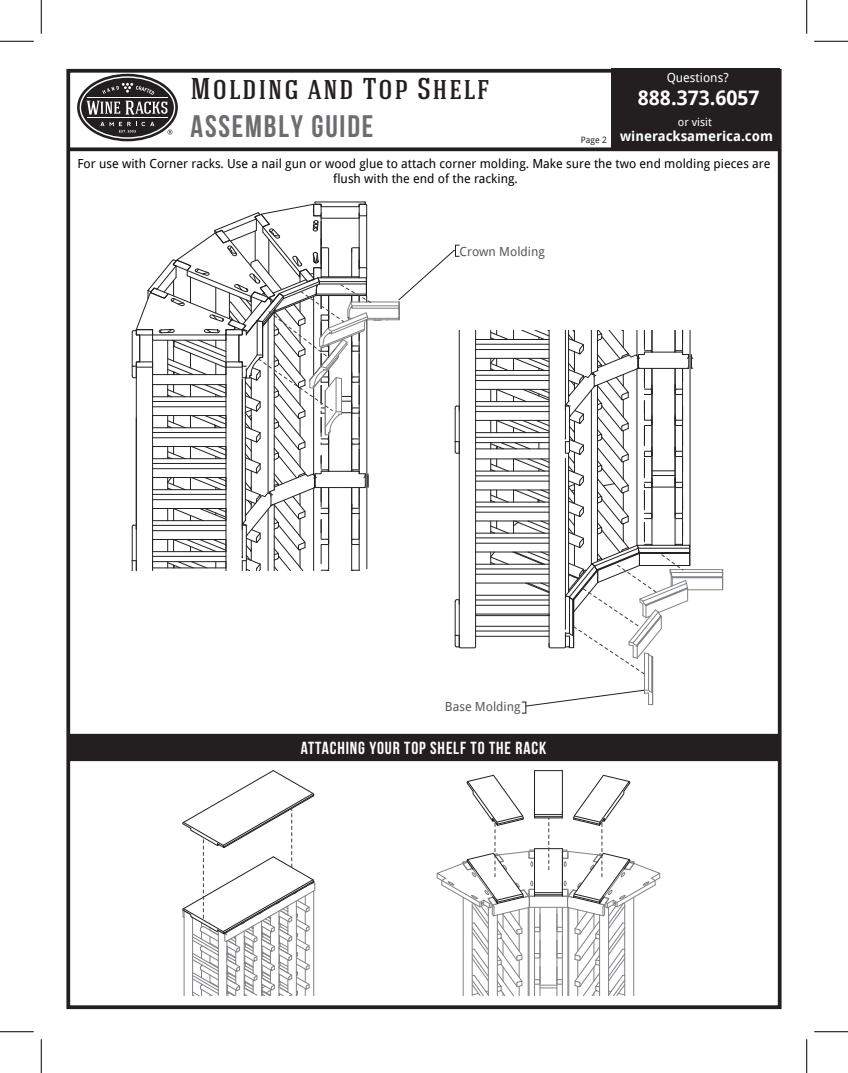
<style>
.page{position:relative;width:848px;height:1073px;background:#fff}
.page>*{position:absolute;margin:0;border:0;box-sizing:border-box;transform-origin:0 0}
.t1{font:31.12px "Bebas Neue";letter-spacing:.06em;color:#6c6d70}
.t2{font:500 30px "Hagin Caps";letter-spacing:.05em;color:#231f20}
.t3{font:700 20px "Droid Sans";color:#fff}
.t4{font:17.5px "Bebas Neue";letter-spacing:.05em;color:#fff}
.t5{font:700 13.75px "Droid Sans";color:#fff}
.t6{font:12.5px/15px "Droid Sans";color:#040503;text-align:center}
.t7{font:12.5px "Droid Sans";color:#57585a}
.t8{font:12.5px "Droid Sans";color:#fff}
.t9{font:11.25px "Droid Sans";color:#fff}
.t10{font:8.75px "Droid Sans";color:#231f20}
</style>
<div class="page">
<div style="left:68px;top:734px;width:712px;height:27px;background:#231f20"></div>
<div style="left:66px;top:69px;width:715px;height:940px;border:4px solid #231f20"></div>
<svg style="left:68px;top:147px;width:711px;height:4px;background:#373434"></svg>
<svg style="left:77px;top:74px;width:101px;height:67px"></svg>
<div style="left:611px;top:68px;width:168px;height:81px;background:#231f20"></div>
<div style="left:455px;top:245px;width:5px;height:11px;border:1px solid #231f20"></div>
<svg style="left:182px;top:770px;width:133px;height:226px"></svg>
<svg style="left:436px;top:770px;width:224px;height:226px"></svg>
<hr style="left:475px;top:615px;width:74px;height:1px;background:#231f20">
<hr style="left:459px;top:330px;width:1px;height:317px;background:#231f20">
<hr style="left:475px;top:330px;width:1px;height:313px;background:#231f20">
<hr style="left:455px;top:601px;width:1px;height:34px;background:#231f20">
<svg style="left:454px;top:635px;width:22px;height:13px"></svg>
<svg style="left:454px;top:599px;width:6px;height:5px"></svg>
<hr style="left:455px;top:408px;width:1px;height:33px;background:#231f20">
<svg style="left:454px;top:441px;width:6px;height:13px"></svg>
<svg style="left:454px;top:405px;width:6px;height:6px"></svg>
<hr style="left:475px;top:595px;width:74px;height:1px;background:#231f20">
<hr style="left:475px;top:605px;width:74px;height:1px;background:#231f20">
<hr style="left:475px;top:599px;width:74px;height:1px;background:#231f20">
<hr style="left:475px;top:626px;width:74px;height:1px;background:#231f20">
<hr style="left:475px;top:636px;width:74px;height:1px;background:#231f20">
<hr style="left:475px;top:630px;width:74px;height:1px;background:#231f20">
<hr style="left:475px;top:564px;width:74px;height:1px;background:#231f20">
<hr style="left:475px;top:574px;width:74px;height:1px;background:#231f20">
<hr style="left:475px;top:568px;width:74px;height:1px;background:#231f20">
<hr style="left:475px;top:533px;width:74px;height:1px;background:#231f20">
<hr style="left:475px;top:543px;width:74px;height:1px;background:#231f20">
<hr style="left:475px;top:537px;width:74px;height:1px;background:#231f20">
<hr style="left:475px;top:502px;width:74px;height:1px;background:#231f20">
<hr style="left:475px;top:512px;width:74px;height:1px;background:#231f20">
<hr style="left:475px;top:506px;width:74px;height:1px;background:#231f20">
<hr style="left:475px;top:471px;width:74px;height:1px;background:#231f20">
<hr style="left:475px;top:481px;width:74px;height:1px;background:#231f20">
<hr style="left:475px;top:475px;width:74px;height:1px;background:#231f20">
<hr style="left:475px;top:432px;width:74px;height:1px;background:#231f20">
<hr style="left:475px;top:442px;width:74px;height:1px;background:#231f20">
<hr style="left:475px;top:437px;width:74px;height:1px;background:#231f20">
<hr style="left:475px;top:401px;width:74px;height:1px;background:#231f20">
<hr style="left:475px;top:411px;width:74px;height:1px;background:#231f20">
<hr style="left:475px;top:406px;width:74px;height:1px;background:#231f20">
<hr style="left:475px;top:370px;width:74px;height:1px;background:#231f20">
<hr style="left:475px;top:380px;width:74px;height:1px;background:#231f20">
<hr style="left:475px;top:375px;width:74px;height:1px;background:#231f20">
<hr style="left:475px;top:339px;width:74px;height:1px;background:#231f20">
<hr style="left:475px;top:349px;width:74px;height:1px;background:#231f20">
<hr style="left:475px;top:344px;width:74px;height:1px;background:#231f20">
<hr style="left:475px;top:582px;width:74px;height:1px;background:#231f20">
<hr style="left:475px;top:613px;width:74px;height:1px;background:#231f20">
<hr style="left:475px;top:551px;width:74px;height:1px;background:#231f20">
<hr style="left:475px;top:520px;width:74px;height:1px;background:#231f20">
<hr style="left:475px;top:489px;width:74px;height:1px;background:#231f20">
<hr style="left:475px;top:458px;width:74px;height:1px;background:#231f20">
<hr style="left:475px;top:448px;width:74px;height:1px;background:#231f20">
<hr style="left:475px;top:420px;width:74px;height:1px;background:#231f20">
<hr style="left:475px;top:389px;width:74px;height:1px;background:#231f20">
<hr style="left:475px;top:358px;width:74px;height:1px;background:#231f20">
<svg style="left:722px;top:569px;width:1px;height:21px"></svg>
<hr style="left:687px;top:589px;width:35px;height:1px;background:#808285">
<hr style="left:672px;top:577px;width:50px;height:1px;background:#808285">
<hr style="left:672px;top:576px;width:50px;height:1px;background:#808285">
<hr style="left:671px;top:572px;width:51px;height:1px;background:#808285">
<hr style="left:670px;top:569px;width:52px;height:1px;background:#808285">
<svg style="left:490px;top:330px;width:203px;height:377px"></svg>
<hr style="left:366px;top:319px;width:33px;height:1px;background:#808285">
<hr style="left:367px;top:318px;width:32px;height:1px;background:#808285">
<hr style="left:352px;top:308px;width:47px;height:1px;background:#808285">
<hr style="left:352px;top:305px;width:47px;height:1px;background:#808285">
<hr style="left:351px;top:302px;width:48px;height:1px;background:#808285">
<svg style="left:397px;top:249px;width:58px;height:71px"></svg>
<svg style="left:131px;top:201px;width:257px;height:370px"></svg>
<hr style="left:0;top:41px;width:34px;height:1px;background:#000">
<hr style="left:814px;top:41px;width:34px;height:1px;background:#000">
<hr style="left:0;top:1031px;width:34px;height:1px;background:#000">
<hr style="left:814px;top:1031px;width:34px;height:1px;background:#000">
<hr style="left:41px;top:0;width:1px;height:34px;background:#000">
<hr style="left:41px;top:1039px;width:1px;height:33px;background:#000">
<hr style="left:806px;top:0;width:1px;height:34px;background:#000">
<hr style="left:806px;top:1039px;width:1px;height:33px;background:#000">
<p class="t8" style="left:666px;top:71px;width:63px">Questions?</p>
<p class="t3" style="left:638px;top:87px;width:123px">888.373.6057</p>
<p class="t2" style="left:190px;top:69px;width:300px">Molding and Top Shelf</p>
<p class="t1" style="left:190px;top:109px;width:184px">ASSEMBLY GUIDE</p>
<p class="t9" style="left:678px;top:116px;width:35px">or visit</p>
<p class="t5" style="left:620px;top:128px;width:154px">wineracksamerica.com</p>
<p class="t10" style="left:581px;top:135px;width:27px">Page 2</p>
<p class="t6" style="left:77px;top:156px;width:694px">For use with Corner racks. Use a nail gun or wood glue to attach corner molding. Make sure the two end molding pieces are flush with the end of the racking.</p>
<p class="t7" style="left:459px;top:244px;width:87px">Crown Molding</p>
<p class="t7" style="left:445px;top:699px;width:77px">Base Molding</p>
<p class="t4" style="left:301px;top:738px;width:247px">ATTACHING YOUR TOP SHELF TO THE RACK</p>
</div>
